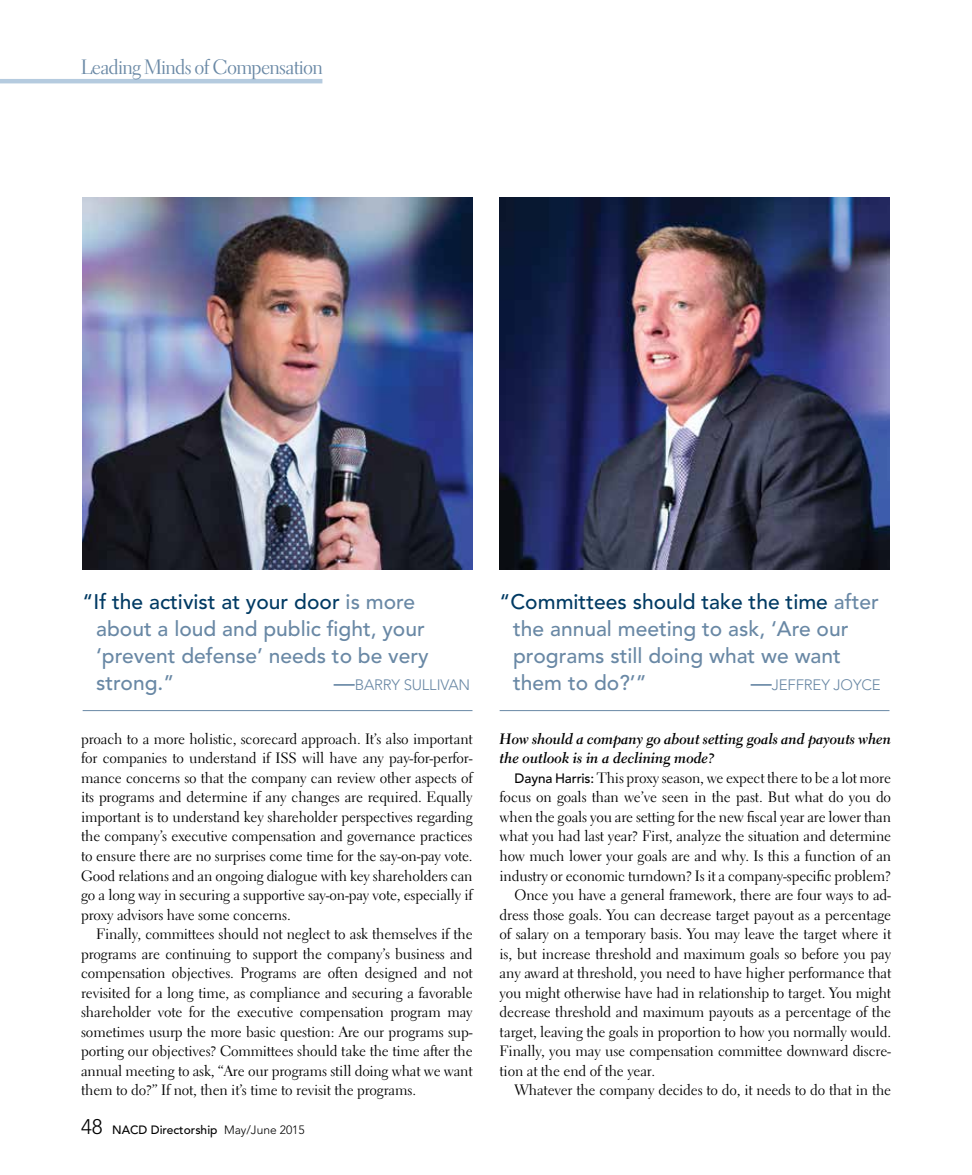
<style>
.page{position:relative;width:972px;height:1175px;background:#fff}
.page>*{position:absolute;margin:0;border:0;box-sizing:border-box;transform-origin:0 0}
.t1{font:500 21px/27px "Avenir";color:#6988a5}
.t2{font:21px "Electra LH Display";color:#6988a5}
.t3{font:15px/19.5px "Electra LH";letter-spacing:-.01em;color:#000;text-align:justify}
.t4{font:15px/19.5px "Electra LH Bold Cursive";letter-spacing:-.01em;color:#000}
.t5{font:300 15px "Avenir";letter-spacing:-.01em;color:#6988a5}
.t6{font:500 12px "Avenir";color:#000}
.s1{color:#003a63}
.s2{font-weight:500;font-size:21px}
.s3{font-weight:300;font-size:21px}
.s4{font-weight:300}
.s5{font-family:"Avenir";font-weight:500;font-size:13.5px}
</style>
<div class="page">
<hr style="left:0;top:79px;width:322px;height:4px;background:#b5cbdf">
<img style="left:500px;top:198px;width:390px;height:371px">
<hr style="left:83px;top:710px;width:390px;height:1px;background:#6988a5">
<hr style="left:500px;top:710px;width:390px;height:1px;background:#6988a5">
<img style="left:83px;top:198px;width:390px;height:371px">
<h1 class="t2" style="left:81px;top:55px;width:243px">Leading Minds of Compensation</h1>
<h1 class="t1" style="left:96px;top:588px;width:334px;text-indent:-14px"><span class="s1">“If the activist at your door</span> is more about a loud and public fight, your ‘prevent defense’ needs to be very strong.”</h1>
<p class="t5" style="left:334px;top:676px;width:97px"><span class="s2">—</span>BARRY SULLIVAN</p>
<p class="t3" style="left:81px;top:729px;width:393px">proach to a more holistic, scorecard approach. It’s also important for companies to understand if ISS will have any pay-for-perfor&shy;mance concerns so that the company can review other aspects of its programs and determine if any changes are required. Equally important is to understand key shareholder perspectives regarding the company’s executive compensation and governance practices to ensure there are no surprises come time for the say-on-pay vote.<br>Good relations and an ongoing dialogue with key shareholders can go a long way in securing a supportive say-on-pay vote, especially if proxy advisors have some concerns.</p>
<p class="t3" style="left:81px;top:924px;width:393px;text-indent:15px">Finally, committees should not neglect to ask themselves if the programs are continuing to support the company’s business and compensation objectives. Programs are often designed and not revisited for a long time, as compliance and securing a favorable shareholder vote for the executive compensation program may sometimes usurp the more basic question: Are our programs sup&shy;porting our objectives? Committees should take the time after the annual meeting to ask, “Are our programs still doing what we want them to do?” If not, then it’s time to revisit the programs.</p>
<p class="t6" style="left:81px;top:1122px;width:225px"><span class="s3">48</span> NACD Directorship <span class="s4">MAY/JUNE 2015</span></p>
<h1 class="t1" style="left:513px;top:588px;width:367px;text-indent:-14px"><span class="s1">“Committees should take the time</span> after the annual meeting to ask, ‘Are our programs still doing what we want them to do?’”</h1>
<p class="t5" style="left:751px;top:676px;width:30px"><span class="s2">—</span>JEFF</p>
<p class="t5" style="left:804px;top:676px;width:40px">REY JOYCE</p>
<p class="t4" style="left:500px;top:729px;width:393px">How should a company go about setting goals and payouts when the outlook is in a declining mode?</p>
<p class="t3" style="left:515px;top:768px;width:378px"><span class="s5">Dayna Harris:</span> This proxy season, we expect there to be a lot more</p>
<p class="t3" style="left:500px;top:787px;width:393px">focus on goals than we’ve seen in the past. But what do you do</p>
<p class="t3" style="left:500px;top:807px;width:393px">when the goals you are setting for the new fiscal year are lower than</p>
<p class="t3" style="left:500px;top:826px;width:393px">what you had last year? First, analyze the situation and determine</p>
<p class="t3" style="left:500px;top:846px;width:393px">how much lower your goals are and why. Is this a function of an</p>
<p class="t3" style="left:500px;top:865px;width:393px">industry or economic turndown? Is it a company-specific problem?</p>
<p class="t3" style="left:515px;top:885px;width:378px">Once you have a general framework, there are four ways to ad-</p>
<p class="t3" style="left:500px;top:904px;width:393px">dress those goals. You can decrease target payout as a percentage</p>
<p class="t3" style="left:500px;top:924px;width:393px">of salary on a temporary basis. You may leave the target where it</p>
<p class="t3" style="left:500px;top:943px;width:393px">is, but increase threshold and maximum goals so before you pay</p>
<p class="t3" style="left:500px;top:963px;width:393px">any award at threshold, you need to have higher performance that</p>
<p class="t3" style="left:500px;top:982px;width:393px">you might otherwise have had in relationship to target. You might</p>
<p class="t3" style="left:500px;top:1002px;width:393px">decrease threshold and maximum payouts as a percentage of the</p>
<p class="t3" style="left:500px;top:1021px;width:393px">target, leaving the goals in proportion to how you normally would.</p>
<p class="t3" style="left:500px;top:1041px;width:393px">Finally, you may use compensation committee downward discre-</p>
<p class="t3" style="left:500px;top:1060px;width:157px">tion at the end of the year.</p>
<p class="t3" style="left:515px;top:1080px;width:378px">Whatever the company decides to do, it needs to do that in the</p>
</div>
